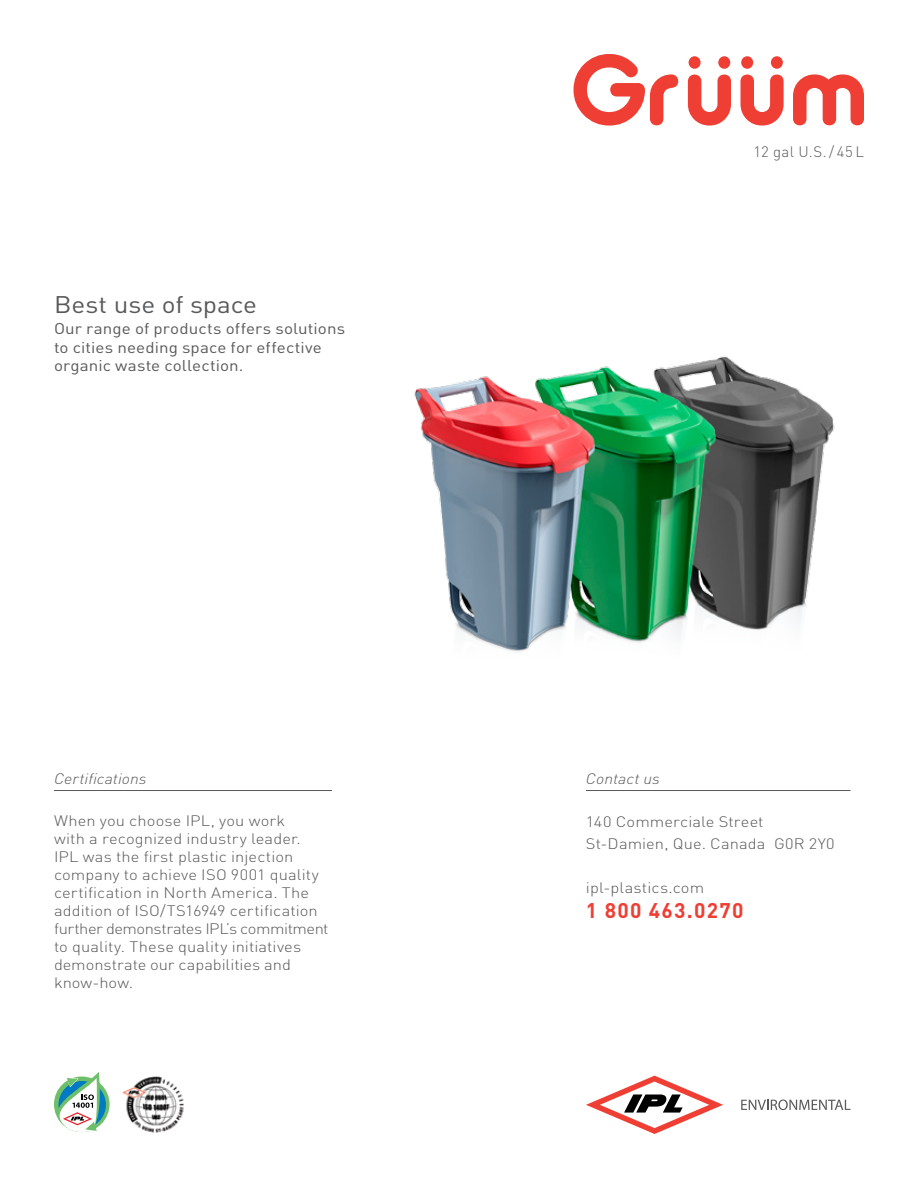
<style>
.page{position:relative;width:918px;height:1188px;background:#fff}
.page>*{position:absolute;margin:0;border:0;box-sizing:border-box;transform-origin:0 0}
.t1{font:23.85px "DINOT";letter-spacing:-.005em;color:#58595b;scale:1.1 1}
.t2{font:700 21px "DINOT";letter-spacing:.06em;color:#ef3e33}
.t3{font:15.45px/18.6px "DINOT";letter-spacing:.005em;color:#58595b;scale:1.1 1}
.t4{font:300 15px/18px "DINOT";letter-spacing:.005em;color:#58595b;scale:1.1 1}
.t5{font:italic 300 15px "DINOT";color:#58595b;scale:1.1 1}
.t6{font:300 15px "DINOT";letter-spacing:.005em;color:#58595b}
</style>
<div class="page">
<div style="left:689px;top:56px;width:12px;height:13px;background:#ef3e33;border-radius:50%"></div>
<div style="left:741px;top:56px;width:12px;height:13px;background:#ef3e33;border-radius:50%"></div>
<div style="left:718px;top:56px;width:12px;height:13px;background:#ef3e33;border-radius:50%"></div>
<div style="left:771px;top:56px;width:12px;height:13px;background:#ef3e33;border-radius:50%"></div>
<svg style="left:688px;top:75px;width:96px;height:51px"></svg>
<svg style="left:574px;top:54px;width:104px;height:72px"></svg>
<svg style="left:793px;top:74px;width:71px;height:51px"></svg>
<img style="left:414px;top:356px;width:421px;height:296px">
<hr style="left:586px;top:790px;width:264px;height:1px;background:#58595b">
<hr style="left:54px;top:790px;width:278px;height:1px;background:#58595b">
<img style="left:122px;top:1076px;width:62px;height:57px">
<svg style="left:54px;top:1077px;width:56px;height:55px"></svg>
<svg style="left:54px;top:1072px;width:50px;height:61px"></svg>
<svg style="left:586px;top:1076px;width:137px;height:58px"></svg>
<svg style="left:741px;top:1100px;width:109px;height:10px"></svg>
<h1 class="t1" style="left:54px;top:288px;width:186px">Best use of space</h1>
<p class="t3" style="left:54px;top:319px;width:266px">Our range of products offers solutions to cities needing space for effective organic waste collection.</p>
<p class="t5" style="left:54px;top:768px;width:86px">Certifications</p>
<p class="t4" style="left:54px;top:811px;width:251px">When you choose IPL, you work<br>with a recognized industry leader.<br>IPL was the first plastic injection company to achieve ISO 9001 quality certification in North America. The addition of ISO/TS16949 certification further demonstrates IPL’s commitment to quality. These quality initiatives demonstrate our capabilities and know-how.</p>
<p class="t6" style="left:754px;top:142px;width:112px">12 gal U.S./ 45 L</p>
<p class="t5" style="left:586px;top:768px;width:69px">Contact us</p>
<p class="t4" style="left:586px;top:811px;width:228px;line-height:21.3px">140 Commerciale Street<br>St-Damien, Que. Canada G0R 2Y0</p>
<p class="t4" style="left:586px;top:877px;width:109px">ipl-plastics.com</p>
<h2 class="t2" style="left:586px;top:896px;width:159px">1 800 463.0270</h2>
</div>
